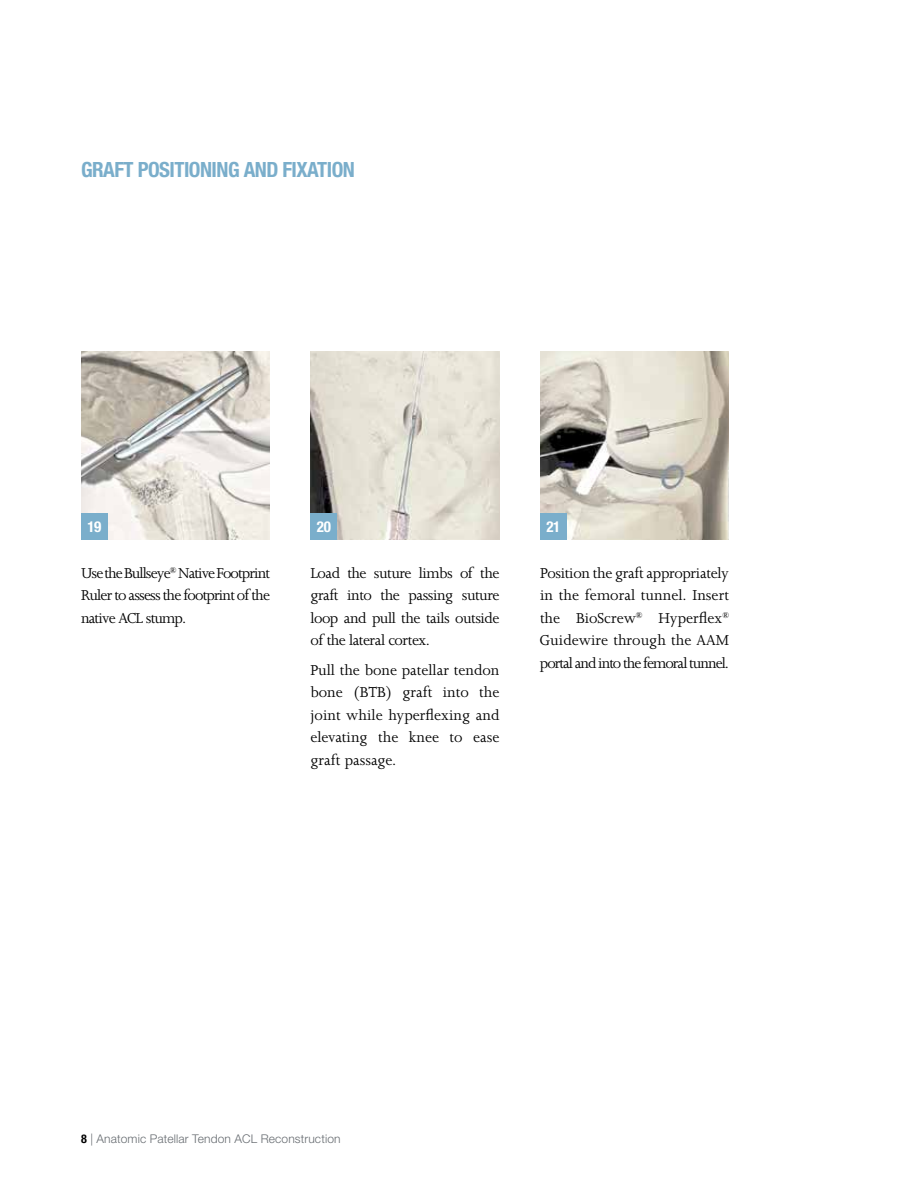
<style>
.page{position:relative;width:918px;height:1188px;background:#fff}
.page>*{position:absolute;margin:0;border:0;box-sizing:border-box;transform-origin:0 0}
.t1{font:700 condensed 21px "Helvetica Neue LT Std";letter-spacing:-.025em;color:#7aaecb}
.t2{font:16.5px/22.5px "Joanna MT Std";letter-spacing:-.03em;color:#000;text-align:justify}
.t3{font:700 condensed 15px "Helvetica Neue LT Std";color:#fff}
.t4{font:300 12px "Helvetica Neue LT Std";letter-spacing:.01em;color:#676c71}
.s1{font-weight:700;font-stretch:condensed;color:#000}
</style>
<div class="page">
<img style="left:310px;top:351px;width:190px;height:189px">
<img style="left:540px;top:351px;width:189px;height:189px">
<img style="left:81px;top:351px;width:189px;height:189px">
<div style="left:81px;top:513px;width:27px;height:27px;background:#7aaecb"></div>
<div style="left:310px;top:513px;width:28px;height:27px;background:#7aaecb"></div>
<div style="left:540px;top:513px;width:27px;height:27px;background:#7aaecb"></div>
<p class="t1" style="left:81px;top:157px;width:275px">GRAFT POSITIONING AND FIXATION</p>
<p class="t3" style="left:87px;top:517px;width:16px">19</p>
<p class="t3" style="left:317px;top:517px;width:16px">20</p>
<p class="t3" style="left:546px;top:517px;width:16px">21</p>
<p class="t2" style="left:310px;top:562px;width:190px">Load the suture limbs of the graft into the passing suture loop and pull the tails outside of the lateral cortex.</p>
<p class="t2" style="left:310px;top:659px;width:191px">Pull the bone patellar tendon bone (BTB) graft into the joint while hyperflexing and elevating the knee to ease graft passage.</p>
<p class="t2" style="left:81px;top:562px;width:191px">Use the Bullseye<sup>®</sup> Native Footprint Ruler to assess the footprint of the native ACL stump.</p>
<p class="t2" style="left:540px;top:562px;width:191px">Position the graft appropriately in the femoral tunnel. Insert the BioScrew<sup>®</sup> Hyperflex<sup>® </sup>Guidewire through the AAM portal and into the femoral tunnel.</p>
<p class="t4" style="left:81px;top:1131px;width:261px"><span class="s1">8</span> | Anatomic Patellar Tendon ACL Reconstruction</p>
</div>
